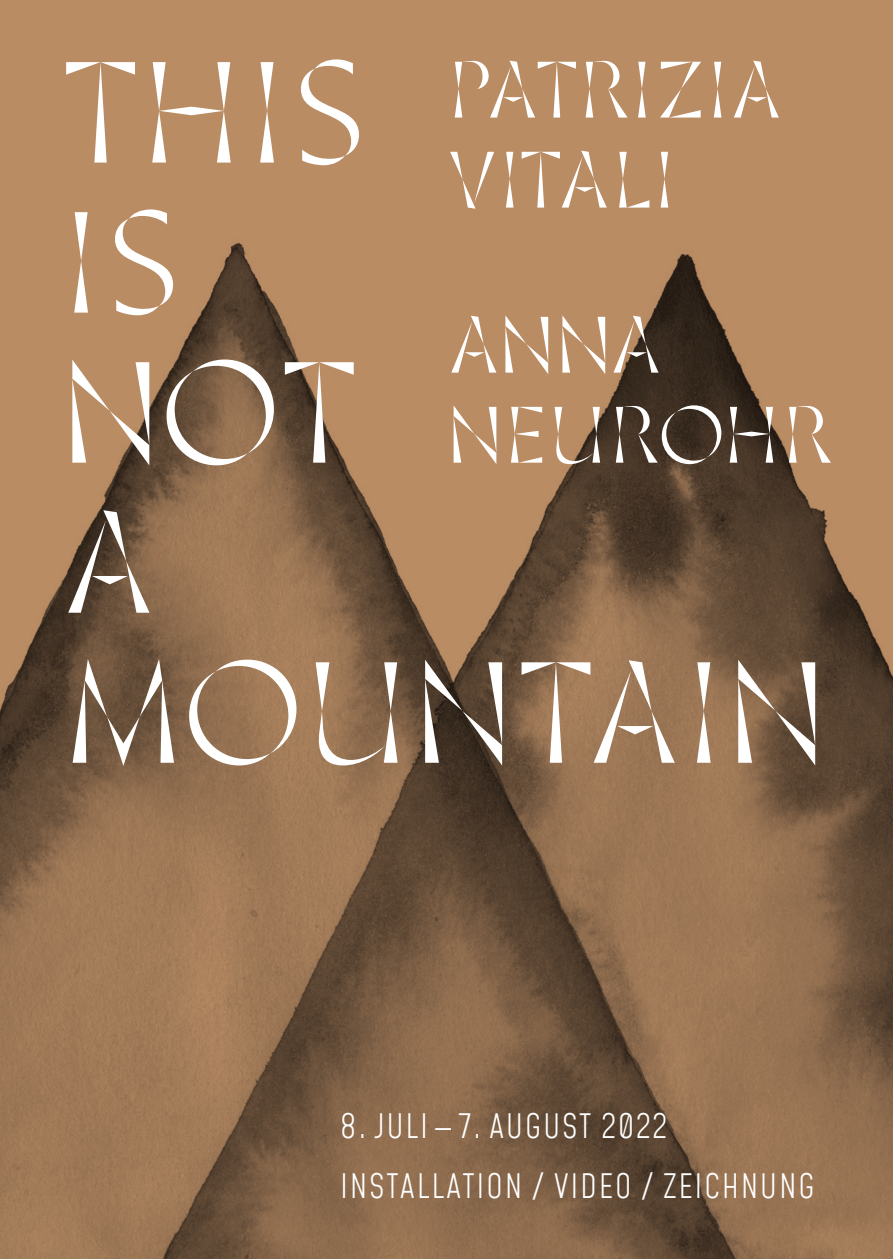
<style>
.page{position:relative;width:893px;height:1259px;background:#b98c64}
.page>*{position:absolute;margin:0;border:0;box-sizing:border-box;transform-origin:0 0}
.t1{font:300 135px "Minerale Try";color:#fff}
.t2{font:300 75px "Minerale Try";letter-spacing:-.02em;color:#fff}
.t3{font:300 33px "Mohave";letter-spacing:.05em;color:#fff}
</style>
<div class="page">
<img style="left:0;top:242px;width:893px;height:1017px">
<p class="t1" style="left:60px;top:26px;width:313px">THIS</p>
<p class="t1" style="left:60px;top:176px;width:127px">IS</p>
<p class="t1" style="left:60px;top:326px;width:302px">NOT</p>
<p class="t1" style="left:60px;top:476px;width:100px">A</p>
<p class="t2" style="left:446px;top:42px;width:339px">PATRIZIA</p>
<p class="t2" style="left:446px;top:132px;width:231px">VITALI</p>
<p class="t2" style="left:446px;top:297px;width:218px">ANNA</p>
<p class="t2" style="left:446px;top:387px;width:388px">NEUROHR</p>
<p class="t1" style="left:60px;top:626px;width:770px">MOUNTAIN</p>
<p class="t3" style="left:340px;top:1105px;width:329px">8. JULI—7. AUGUST 2022</p>
<p class="t3" style="left:340px;top:1165px;width:476px">INSTALLATION / VIDEO / ZEICHNUNG</p>
</div>
